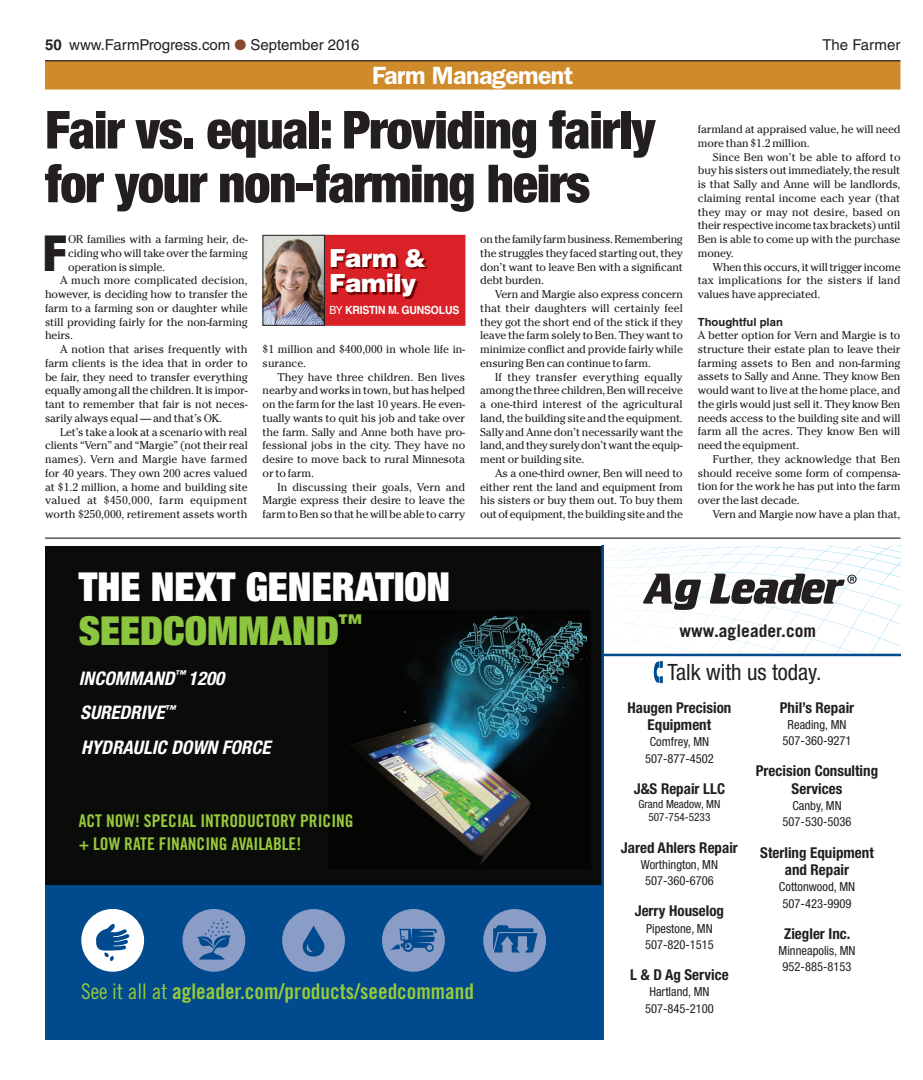
<style>
.page{position:relative;width:923px;height:1080px;background:#fff}
.page>*{position:absolute;margin:0;border:0;box-sizing:border-box;transform-origin:0 0}
.t1{font:900 condensed 52.5px/53.8px "Helvetica Neue LT Std";letter-spacing:-.025em;color:#231f20}
.t2{font:900 condensed 49.75px "Helvetica Neue LT Std";color:#231f20}
.t3{font:900 condensed 40px/43.8px "Helvetica Neue LT Std";color:#fff}
.t4{font:600 25px "ITC Franklin Gothic Std";letter-spacing:-.025em;color:#fff}
.t5{font:900 25px/25px "Helvetica LT Std";letter-spacing:-.025em;color:#fff}
.t6{font:condensed 22.5px "Helvetica Neue LT Std";color:#231f20}
.t7{font:21.62px "Trade Gothic LT Std Bd Cn 20";color:#97c93c}
.t8{font:italic 700 condensed 18.75px/34.8px "Helvetica Neue LT Std";color:#fff}
.t9{font:17.5px/22.5px "Trade Gothic LT Std Bd Cn 20";color:#97c93c}
.t10{font:700 17.5px "Trade Gothic LT";color:#231f20}
.t11{font:700 condensed 15px/17.5px "Helvetica Neue";color:#231f20;text-align:center}
.t12{font:15px "Helvetica LT Std";color:#231f20}
.t13{font:condensed 12.5px/16.2px "Helvetica Neue LT Std";color:#231f20;text-align:center}
.t14{font:11.25px/13.8px "Cheltenham Std";letter-spacing:-.015em;color:#231f20;text-align:justify}
.t15{font:11.25px "Cheltenham Std";letter-spacing:.01em;color:#231f20}
.t16{font:11.25px "Cheltenham Std";letter-spacing:.025em;color:#231f20}
.t17{font:condensed 11.25px/13.8px "Helvetica Neue LT Std";color:#231f20;text-align:center}
.t18{font:700 11.25px "Helvetica LT Std";letter-spacing:-.02em;color:#fff;scale:.93 1}
.t19{font:700 11.25px "Helvetica LT Std";color:#231f20}
.s1{font-weight:700}
.s2{color:#87492c}
.s3{font-weight:400}
.s4{color:#8cc63e}
.s5{font-family:"Trade Gothic LT Std Cn 18"}
</style>
<div class="page">
<hr style="left:45px;top:538px;width:855px;height:1px;background:#040503">
<div style="left:312px;top:235px;width:153px;height:90px;background:#da2128"></div>
<div style="left:312px;top:235px;width:153px;height:91px;border:1px solid #da2128"></div>
<img style="left:332px;top:251px;width:95px;height:47px">
<img style="left:265px;top:237px;width:58px;height:87px">
<div style="left:263px;top:235px;width:62px;height:91px;border:1px solid #231f20"></div>
<svg style="left:653px;top:661px;width:9px;height:22px"></svg>
<svg style="left:604px;top:546px;width:296px;height:64px"></svg>
<hr style="left:602px;top:654px;width:298px;height:2px;background:#004a8d">
<div style="left:45px;top:546px;width:556px;height:340px;background:#0a0c0a"></div>
<div style="left:45px;top:886px;width:558px;height:154px;background:#004a8d"></div>
<svg style="left:182px;top:909px;width:63px;height:63px"></svg>
<svg style="left:483px;top:909px;width:63px;height:63px"></svg>
<svg style="left:382px;top:909px;width:63px;height:63px"></svg>
<svg style="left:81px;top:909px;width:63px;height:63px"></svg>
<svg style="left:282px;top:909px;width:63px;height:63px"></svg>
<img style="left:328px;top:611px;width:263px;height:257px">
<hr style="left:601px;top:546px;width:3px;height:494px;background:#004a8d">
<div style="left:45px;top:61px;width:855px;height:29px;background:#cf8b2b"></div>
<hr style="left:45px;top:60px;width:855px;height:1px;background:#231f20">
<h3 class="t12" style="left:45px;top:39px;width:316px"><span class="s1">50</span> www.FarmProgress.com <span class="s2">●</span> September 2016</h3>
<h3 class="t12" style="left:822px;top:39px;width:79px">The Farmer</h3>
<h3 class="t4" style="left:372px;top:67px;width:203px">Farm Management</h3>
<h1 class="t1" style="left:45px;top:108px;width:611px">Fair vs. equal: Providing fairly for your non-farming heirs</h1>
<h2 class="t2" style="left:43px;top:235px;width:25px">F</h2>
<p class="t14" style="left:68px;top:233px;width:181px">OR families with a farming heir, de-</p>
<p class="t14" style="left:68px;top:247px;width:181px">ciding who will take over the farming</p>
<p class="t14" style="left:68px;top:261px;width:99px">operation is simple.</p>
<p class="t14" style="left:60px;top:275px;width:189px">A much more complicated decision,</p>
<p class="t14" style="left:45px;top:288px;width:204px">however, is deciding how to transfer the</p>
<p class="t14" style="left:45px;top:302px;width:204px">farm to a farming son or daughter while</p>
<p class="t14" style="left:45px;top:316px;width:204px">still providing fairly for the non-farming</p>
<p class="t14" style="left:45px;top:330px;width:30px">heirs.</p>
<p class="t14" style="left:60px;top:343px;width:189px">A notion that arises frequently with</p>
<p class="t14" style="left:45px;top:357px;width:204px">farm clients is the idea that in order to</p>
<p class="t14" style="left:45px;top:371px;width:204px">be fair, they need to transfer everything</p>
<p class="t14" style="left:45px;top:385px;width:204px">equally among all the children. It is impor-</p>
<p class="t14" style="left:45px;top:398px;width:204px">tant to remember that fair is not neces-</p>
<p class="t14" style="left:45px;top:412px;width:179px">sarily always equal — and that’s OK.</p>
<p class="t14" style="left:60px;top:426px;width:189px">Let’s take a look at a scenario with real</p>
<p class="t14" style="left:45px;top:440px;width:204px">clients “Vern” and “Margie” (not their real</p>
<p class="t15" style="left:45px;top:455px;width:204px">names). Vern and Margie have farmed</p>
<p class="t14" style="left:45px;top:467px;width:204px">for 40 years. They own 200 acres valued</p>
<p class="t14" style="left:45px;top:481px;width:204px">at $1.2 million, a home and building site</p>
<p class="t16" style="left:45px;top:496px;width:204px">valued at $450,000, farm equipment</p>
<p class="t14" style="left:45px;top:508px;width:204px">worth $250,000, retirement assets worth</p>
<h3 class="t5" style="left:329px;top:248px;width:99px">Farm &amp;<br>Family</h3>
<p class="t18" style="left:329px;top:305px;width:141px"><span class="s3">BY</span> KRISTIN M. GUNSOLUS</p>
<p class="t14" style="left:262px;top:343px;width:204px">$1 million and $400,000 in whole life in&shy;surance.</p>
<p class="t14" style="left:262px;top:371px;width:204px;text-indent:15px">They have three children. Ben lives nearby and works in town, but has helped on the farm for the last 10 years. He even&shy;tually wants to quit his job and take over the farm. Sally and Anne both have pro&shy;fessional jobs in the city. They have no desire to move back to rural Minnesota or to farm.</p>
<p class="t14" style="left:262px;top:481px;width:204px;text-indent:15px">In discussing their goals, Vern and Margie express their desire to leave the farm to Ben so that he will be able to carry</p>
<p class="t14" style="left:480px;top:233px;width:204px">on the family farm business. Remembering the struggles they faced starting out, they don’t want to leave Ben with a significant debt burden.</p>
<p class="t14" style="left:480px;top:288px;width:204px;text-indent:15px">Vern and Margie also express concern that their daughters will certainly feel they got the short end of the stick if they leave the farm solely to Ben. They want to minimize conflict and provide fairly while ensuring Ben can continue to farm.</p>
<p class="t14" style="left:480px;top:371px;width:204px;text-indent:15px">If they transfer everything equally among the three children, Ben will receive a one-third interest of the agricultural land, the building site and the equipment.<br>Sally and Anne don’t necessarily want the land, and they surely don’t want the equip&shy;ment or building site.</p>
<p class="t14" style="left:480px;top:467px;width:204px;text-indent:15px">As a one-third owner, Ben will need to either rent the land and equipment from his sisters or buy them out. To buy them out of equipment, the building site and the</p>
<p class="t14" style="left:697px;top:123px;width:204px">farmland at appraised value, he will need more than $1.2 million.</p>
<p class="t14" style="left:697px;top:151px;width:204px;text-indent:15px">Since Ben won’t be able to afford to buy his sisters out immediately, the result is that Sally and Anne will be landlords, claiming rental income each year (that they may or may not desire, based on their respective income tax brackets) until Ben is able to come up with the purchase money.</p>
<p class="t14" style="left:697px;top:261px;width:204px;text-indent:15px">When this occurs, it will trigger income tax implications for the sisters if land values have appreciated.</p>
<p class="t19" style="left:697px;top:317px;width:86px">Thoughtful plan</p>
<p class="t14" style="left:697px;top:330px;width:204px">A better option for Vern and Margie is to structure their estate plan to leave their farming assets to Ben and non-farming assets to Sally and Anne. They know Ben would want to live at the home place, and the girls would just sell it. They know Ben needs access to the building site and will farm all the acres. They know Ben will need the equipment.</p>
<p class="t14" style="left:697px;top:453px;width:204px;text-indent:15px">Further, they acknowledge that Ben should receive some form of compensa&shy;tion for the work he has put into the farm over the last decade.</p>
<p class="t14" style="left:712px;top:508px;width:189px">Vern and Margie now have a plan that,</p>
<h3 class="t3" style="left:79px;top:565px;width:373px">THE NEXT GENERATION<br><span class="s4">SEEDCOMMAND</span><sup>™</sup></h3>
<h3 class="t8" style="left:79px;top:661px;width:193px">INCOMMAND<sup>™</sup> 1200<br>SUREDRIVE<sup>™<br></sup>HYDRAULIC DOWN FORCE</h3>
<h3 class="t9" style="left:79px;top:811px;width:276px">ACT NOW! SPECIAL INTRODUCTORY PRICING + LOW RATE FINANCING AVAILABLE!</h3>
<h3 class="t7" style="left:81px;top:984px;width:394px"><span class="s5">See it all at</span> agleader.com/products/seedcommand</h3>
<h3 class="t10" style="left:679px;top:625px;width:138px">www.agleader.com</h3>
<h3 class="t6" style="left:667px;top:664px;width:156px">Talk with us today.</h3>
<h3 class="t11" style="left:627px;top:700px;width:105px">Haugen Precision<br>Equipment</h3>
<p class="t13" style="left:645px;top:735px;width:70px">Comfrey, MN<br>507-877-4502</p>
<h3 class="t11" style="left:633px;top:781px;width:93px">J&amp;S Repair LLC</h3>
<p class="t17" style="left:638px;top:798px;width:83px">Grand Meadow, MN<br>507-754-5233</p>
<h3 class="t11" style="left:621px;top:840px;width:118px">Jared Ahlers Repair</h3>
<p class="t13" style="left:641px;top:857px;width:79px">Worthington, MN<br>507-360-6706</p>
<h3 class="t11" style="left:634px;top:904px;width:91px">Jerry Houselog</h3>
<p class="t13" style="left:645px;top:921px;width:70px;text-align:left">Pipestone, MN<br>507-820-1515</p>
<h3 class="t11" style="left:630px;top:967px;width:100px">L &amp; D Ag Service</h3>
<p class="t13" style="left:645px;top:985px;width:70px">Hartland, MN<br>507-845-2100</p>
<h3 class="t11" style="left:779px;top:700px;width:76px">Phil’s Repair</h3>
<p class="t13" style="left:782px;top:717px;width:70px">Reading, MN<br>507-360-9271</p>
<h3 class="t11" style="left:755px;top:764px;width:124px">Precision Consulting<br>Services</h3>
<p class="t13" style="left:782px;top:799px;width:70px">Canby, MN<br>507-530-5036</p>
<h3 class="t11" style="left:760px;top:845px;width:115px">Sterling Equipment and Repair</h3>
<p class="t13" style="left:779px;top:880px;width:78px;text-align:left">Cottonwood, MN<br>507-423-9909</p>
<h3 class="t11" style="left:784px;top:926px;width:68px">Ziegler Inc.</h3>
<p class="t13" style="left:778px;top:944px;width:78px">Minneapolis, MN<br>952-885-8153</p>
</div>
